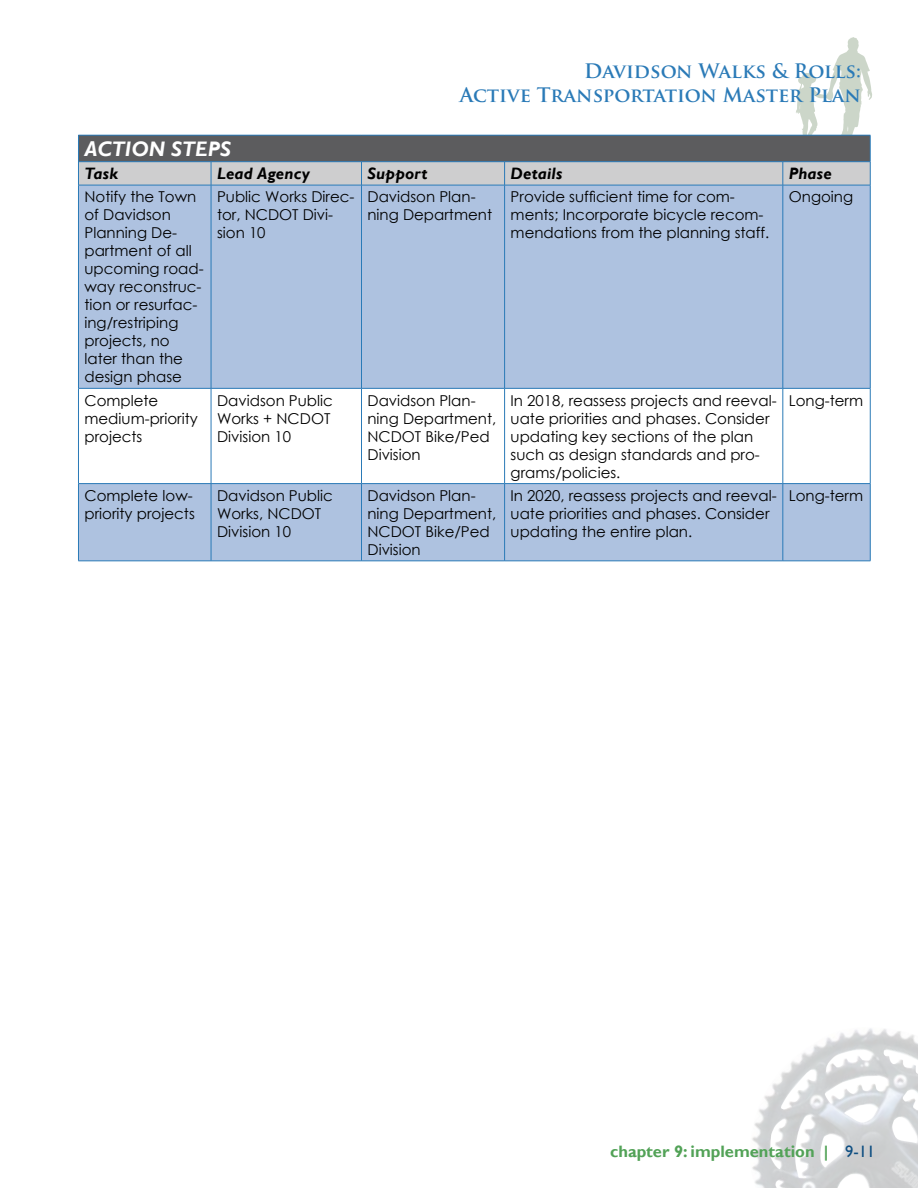
<style>
.page{position:relative;width:918px;height:1188px;background:#fff}
.page>*{position:absolute;margin:0;border:0;box-sizing:border-box;transform-origin:0 0}
.t1{font:italic 700 21px "Gill Sans";letter-spacing:.005em;color:#fff}
.t2{font:700 19.5px/24px "Trajan Pro";color:#2a7ab7;text-align:right}
.t3{font:italic 700 16.5px "Gill Sans";letter-spacing:.01em;color:#000}
.t4{font:700 16.5px "Gill Sans";color:#52a257}
.t5{font:15px/18px "Century Gothic";color:#000}
.s1{font-weight:400;color:#0e4e81}
</style>
<div class="page">
<img style="left:751px;top:1028px;width:167px;height:160px">
<svg style="left:79px;top:186px;width:791px;height:375px;fill:#aec2e0"></svg>
<hr style="left:78px;top:185px;width:1px;height:203px;background:#2a7ab7">
<hr style="left:211px;top:185px;width:1px;height:203px;background:#2a7ab7">
<hr style="left:361px;top:185px;width:1px;height:203px;background:#2a7ab7">
<hr style="left:504px;top:185px;width:1px;height:203px;background:#2a7ab7">
<hr style="left:783px;top:185px;width:1px;height:203px;background:#2a7ab7">
<hr style="left:870px;top:185px;width:1px;height:203px;background:#2a7ab7">
<hr style="left:78px;top:388px;width:133px;height:1px;background:#2a7ab7">
<hr style="left:78px;top:389px;width:1px;height:94px;background:#2a7ab7">
<hr style="left:211px;top:388px;width:151px;height:1px;background:#2a7ab7">
<hr style="left:211px;top:389px;width:1px;height:94px;background:#2a7ab7">
<hr style="left:362px;top:388px;width:143px;height:1px;background:#2a7ab7">
<hr style="left:361px;top:389px;width:1px;height:94px;background:#2a7ab7">
<hr style="left:505px;top:388px;width:278px;height:1px;background:#2a7ab7">
<hr style="left:504px;top:389px;width:1px;height:94px;background:#2a7ab7">
<hr style="left:783px;top:388px;width:87px;height:1px;background:#2a7ab7">
<hr style="left:783px;top:389px;width:1px;height:94px;background:#2a7ab7">
<hr style="left:870px;top:389px;width:1px;height:94px;background:#2a7ab7">
<hr style="left:78px;top:483px;width:133px;height:1px;background:#2a7ab7">
<hr style="left:78px;top:484px;width:1px;height:77px;background:#2a7ab7">
<hr style="left:211px;top:483px;width:151px;height:1px;background:#2a7ab7">
<hr style="left:211px;top:484px;width:1px;height:77px;background:#2a7ab7">
<hr style="left:362px;top:483px;width:143px;height:1px;background:#2a7ab7">
<hr style="left:361px;top:484px;width:1px;height:77px;background:#2a7ab7">
<hr style="left:505px;top:483px;width:278px;height:1px;background:#2a7ab7">
<hr style="left:504px;top:484px;width:1px;height:77px;background:#2a7ab7">
<hr style="left:783px;top:483px;width:87px;height:1px;background:#2a7ab7">
<hr style="left:783px;top:484px;width:1px;height:77px;background:#2a7ab7">
<hr style="left:870px;top:484px;width:1px;height:77px;background:#2a7ab7">
<hr style="left:78px;top:561px;width:133px;height:1px;background:#2a7ab7">
<hr style="left:211px;top:561px;width:151px;height:1px;background:#2a7ab7">
<hr style="left:362px;top:561px;width:143px;height:1px;background:#2a7ab7">
<hr style="left:505px;top:561px;width:278px;height:1px;background:#2a7ab7">
<hr style="left:783px;top:561px;width:87px;height:1px;background:#2a7ab7">
<svg style="left:78px;top:37px;width:794px;height:148px"></svg>
<hr style="left:78px;top:185px;width:133px;height:1px;background:#2a7ab7">
<hr style="left:211px;top:185px;width:151px;height:1px;background:#2a7ab7">
<hr style="left:362px;top:185px;width:143px;height:1px;background:#2a7ab7">
<hr style="left:505px;top:185px;width:278px;height:1px;background:#2a7ab7">
<hr style="left:783px;top:185px;width:87px;height:1px;background:#2a7ab7">
<h2 class="t2" style="left:460px;top:60px;width:403px">Davidson Walks &amp; Rolls:<br>Active Transportation Master Plan</h2>
<h1 class="t1" style="left:84px;top:136px;width:148px">ACTION STEPS</h1>
<p class="t3" style="left:84px;top:164px;width:35px">Task</p>
<p class="t3" style="left:217px;top:164px;width:94px">Lead Agency</p>
<p class="t3" style="left:367px;top:164px;width:62px">Support</p>
<p class="t3" style="left:511px;top:164px;width:53px">Details</p>
<p class="t3" style="left:789px;top:164px;width:44px">Phase</p>
<p class="t5" style="left:84px;top:188px;width:121px">Notify the Town of Davidson<br>Planning De&shy;partment of all upcoming road&shy;way reconstruc&shy;tion or resurfac&shy;ing/restriping projects, no later than the design phase</p>
<p class="t5" style="left:217px;top:188px;width:139px">Public Works Direc&shy;tor, NCDOT Divi&shy;sion 10</p>
<p class="t5" style="left:368px;top:188px;width:126px">Davidson Plan&shy;ning Department</p>
<p class="t5" style="left:511px;top:188px;width:260px">Provide sufficient time for com&shy;ments; Incorporate bicycle recom&shy;mendations from the planning staff.</p>
<p class="t5" style="left:789px;top:188px;width:66px">Ongoing</p>
<p class="t5" style="left:84px;top:391px;width:115px">Complete medium-priority projects</p>
<p class="t5" style="left:217px;top:391px;width:117px">Davidson Public<br>Works + NCDOT<br>Division 10</p>
<p class="t5" style="left:368px;top:391px;width:130px">Davidson Plan&shy;ning Department,<br>NCDOT Bike/Ped<br>Division</p>
<p class="t5" style="left:511px;top:391px;width:268px">In 2018, reassess projects and reeval&shy;uate priorities and phases. Consider updating key sections of the plan such as design standards and pro&shy;grams/policies.</p>
<p class="t5" style="left:789px;top:391px;width:76px">Long-term</p>
<p class="t5" style="left:84px;top:486px;width:112px">Complete low&shy;priority projects</p>
<p class="t5" style="left:217px;top:486px;width:117px">Davidson Public<br>Works, NCDOT<br>Division 10</p>
<p class="t5" style="left:368px;top:486px;width:130px">Davidson Plan&shy;ning Department,<br>NCDOT Bike/Ped<br>Division</p>
<p class="t5" style="left:511px;top:486px;width:268px">In 2020, reassess projects and reeval&shy;uate priorities and phases. Consider updating the entire plan.</p>
<p class="t5" style="left:789px;top:486px;width:76px">Long-term</p>
<p class="t4" style="left:610px;top:1142px;width:267px">chapter 9: implementation | <span class="s1">9-11</span></p>
</div>
